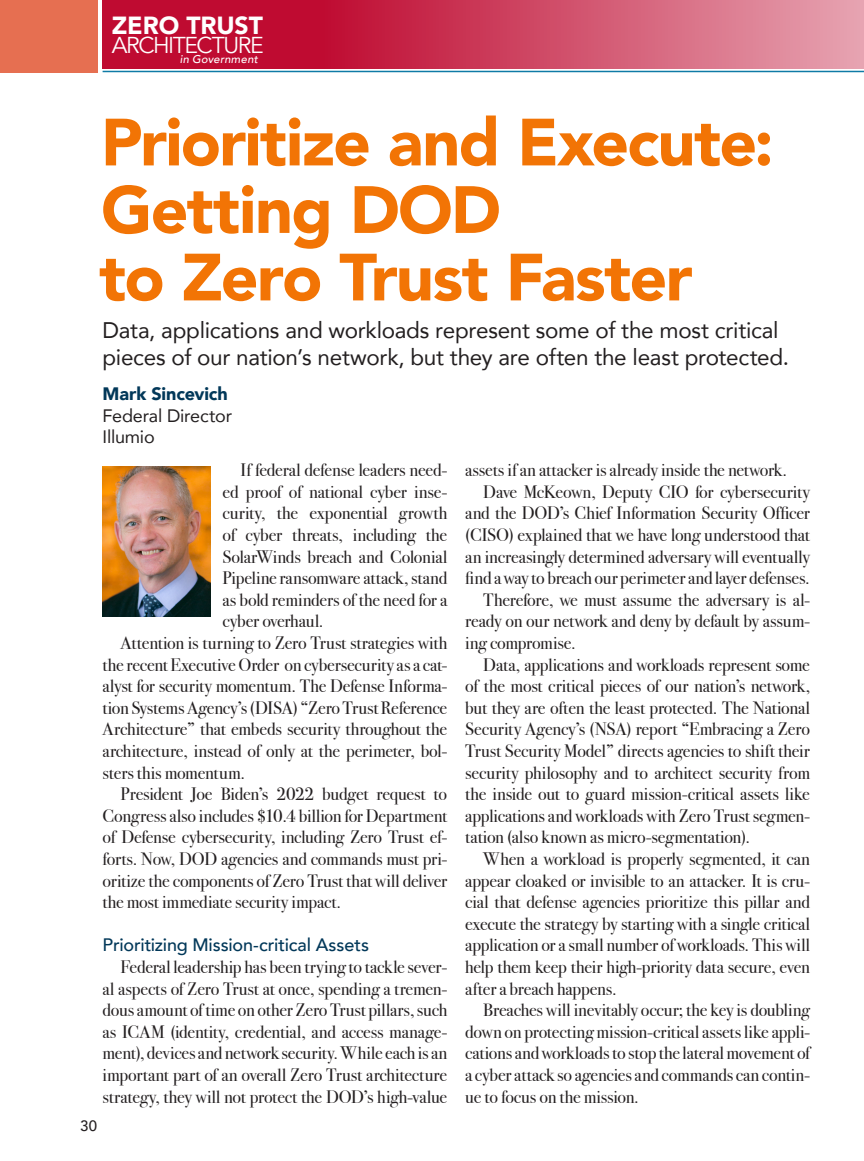
<style>
.page{position:relative;width:864px;height:1161px;background:#fff}
.page>*{position:absolute;margin:0;border:0;box-sizing:border-box;transform-origin:0 0}
.t1{font:900 66px/67.5px "Avenir";letter-spacing:-.025em;color:#f27405}
.t2{font:900 24.75px "Avenir";letter-spacing:-.005em;color:#fff}
.t3{font:22.95px "Avenir";letter-spacing:-.06em;color:#fff}
.t4{font:22.5px/27px "Avenir";letter-spacing:-.015em;color:#231f20}
.Paragraph{font:18px/21.6px "Bodoni Svty Two ITCTT";letter-spacing:-.01em;color:#231f20;text-align:justify}
.subhead{font:500 18px "Avenir";letter-spacing:-.01em;color:#023859}
.t5{font:18px "Avenir";letter-spacing:-.015em;color:#231f20}
.t6{font:900 18px "Avenir";letter-spacing:-.01em;color:#023859}
.t7{font:500 15px "Avenir";color:#231f20}
.t8{font:italic 500 11.25px "Avenir";letter-spacing:.02em;color:#fff}
</style>
<div class="page">
<svg style="left:103px;top:0;width:761px;height:69px;background:#cd415f"></svg>
<div style="left:0;top:0;width:97px;height:72px;background:#e66f51"></div>
<hr style="left:103px;top:71px;width:761px;height:1px;background:#0f7ba6">
<img style="left:103px;top:466px;width:108px;height:151px">
<h2 class="t2" style="left:112px;top:4px;width:153px">ZERO TRUST</h2>
<p class="t3" style="left:112px;top:31px;width:154px">ARCHITECTURE</p>
<p class="t8" style="left:180px;top:53px;width:80px">in Government</p>
<p class="t1" style="left:99px;top:107px;width:676px">Prioritize and Execute:<br>Getting DOD<br>to Zero Trust Faster</p>
<p class="t4" style="left:103px;top:316px;width:688px">Data, applications and workloads represent some of the most critical pieces of our nation’s network, but they are often the least protected.</p>
<p class="t6" style="left:103px;top:378px;width:127px">Mark Sincevich</p>
<p class="t5" style="left:103px;top:401px;width:131px">Federal Director</p>
<p class="t5" style="left:103px;top:423px;width:54px">Illumio</p>
<p class="Paragraph" style="left:223px;top:457px;width:226px;text-indent:18px">If federal defense leaders need&shy;ed proof of national cyber inse&shy;curity, the exponential growth of cyber threats, including the SolarWinds breach and Colonial Pipeline ransomware attack, stand as bold reminders of the need for a cyber overhaul.</p>
<p class="Paragraph" style="left:103px;top:630px;width:346px;text-indent:18px">Attention is turning to Zero Trust strategies with the recent Executive Order on cybersecurity as a cat&shy;alyst for security momentum. The Defense Informa&shy;tion Systems Agency’s (DISA) “Zero Trust Reference Architecture” that embeds security throughout the architecture, instead of only at the perimeter, bol&shy;sters this momentum.</p>
<p class="Paragraph" style="left:103px;top:781px;width:346px;text-indent:18px">President Joe Biden’s 2022 budget request to Congress also includes $10.4 billion for Department of Defense cybersecurity, including Zero Trust ef&shy;forts. Now, DOD agencies and commands must pri&shy;oritize the components of Zero Trust that will deliver the most immediate security impact.</p>
<p class="subhead" style="left:103px;top:930px;width:268px">Prioritizing Mission-critical Assets</p>
<p class="Paragraph" style="left:103px;top:954px;width:346px;text-indent:18px">Federal leadership has been trying to tackle sever&shy;al aspects of Zero Trust at once, spending a tremen&shy;dous amount of time on other Zero Trust pillars, such as ICAM (identity, credential, and access manage&shy;ment), devices and network security. While each is an important part of an overall Zero Trust architecture strategy, they will not protect the DOD’s high-value</p>
<p class="t7" style="left:80px;top:1113px;width:19px">30</p>
<p class="Paragraph" style="left:465px;top:457px;width:323px">assets if an attacker is already inside the network.</p>
<p class="Paragraph" style="left:465px;top:479px;width:346px;text-indent:18px">Dave McKeown, Deputy CIO for cybersecurity and the DOD’s Chief Information Security Officer (CISO) explained that we have long understood that an increasingly determined adversary will eventually find a way to breach our perimeter and layer defenses.</p>
<p class="Paragraph" style="left:465px;top:587px;width:346px;text-indent:18px">Therefore, we must assume the adversary is al&shy;ready on our network and deny by default by assum&shy;ing compromise.</p>
<p class="Paragraph" style="left:465px;top:652px;width:346px;text-indent:18px">Data, applications and workloads represent some of the most critical pieces of our nation’s network, but they are often the least protected. The National Security Agency’s (NSA) report “Embracing a Zero Trust Security Model” directs agencies to shift their security philosophy and to architect security from the inside out to guard mission-critical assets like applications and workloads with Zero Trust segmen&shy;tation (also known as micro-segmentation).</p>
<p class="Paragraph" style="left:465px;top:846px;width:346px;text-indent:18px">When a workload is properly segmented, it can appear cloaked or invisible to an attacker. It is cru&shy;cial that defense agencies prioritize this pillar and execute the strategy by starting with a single critical application or a small number of workloads. This will help them keep their high-priority data secure, even after a breach happens.</p>
<p class="Paragraph" style="left:465px;top:997px;width:346px;text-indent:18px">Breaches will inevitably occur; the key is doubling down on protecting mission-critical assets like appli&shy;cations and workloads to stop the lateral movement of a cyber attack so agencies and commands can contin&shy;ue to focus on the mission.</p>
</div>
